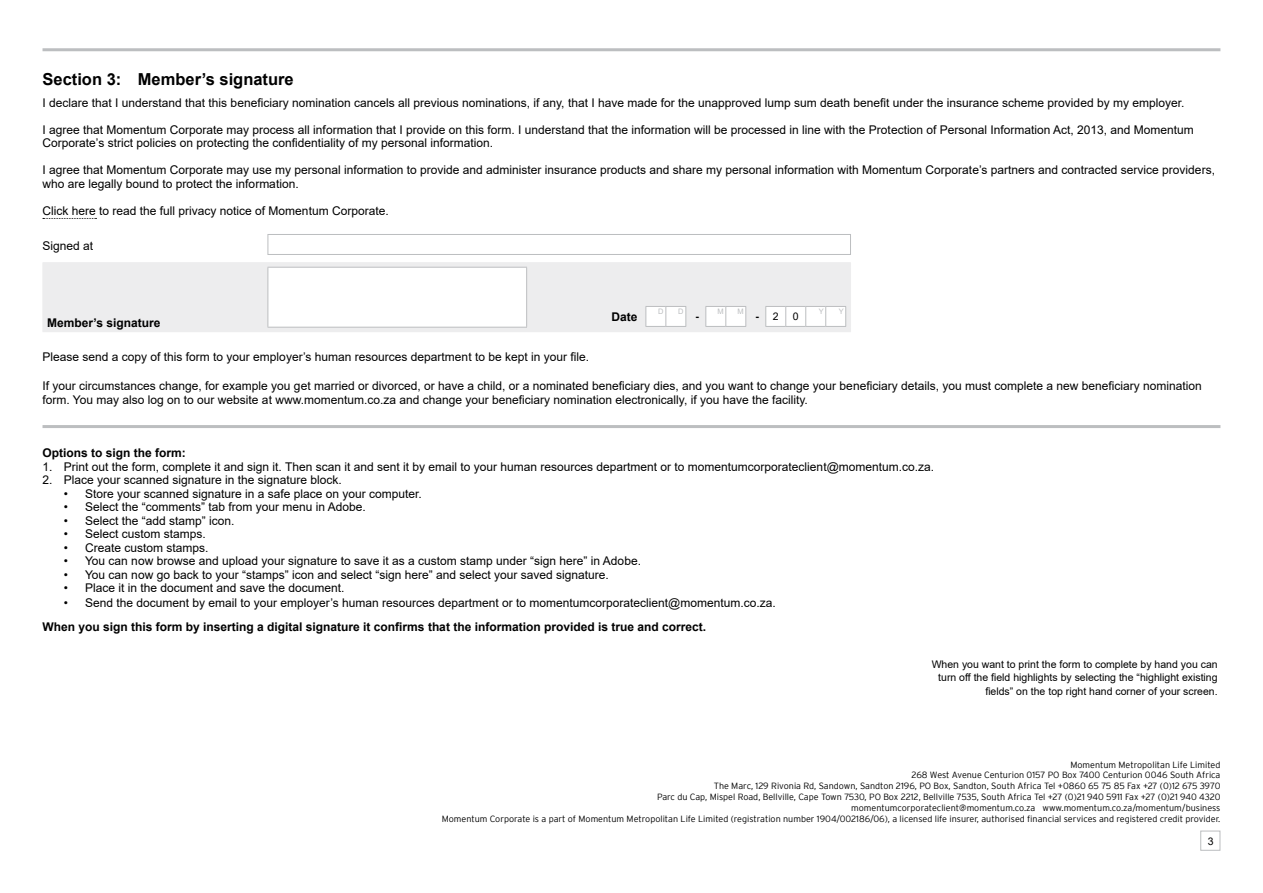
<style>
.page{position:relative;width:1263px;height:893px;background:#fff}
.page>*{position:absolute;margin:0;border:0;box-sizing:border-box;transform-origin:0 0}
.t1{font:700 16.5px "Arial";color:#000}
.t2{font:12px/13.5px "Arial";color:#000}
.t3{font:700 12px "Arial";color:#000}
.t4{font:10.5px/13.5px "Arial";color:#000;text-align:right}
.t5{font:700 10.5px "Arial";color:#000}
.t6{font:300 9px/10.8px "Interstate";color:#000;text-align:right}
.t7{font:7.5px "Arial";color:#bcbec0}
.s1{font-weight:400}
</style>
<div class="page">
<svg style="left:43px;top:218px;width:53px;height:1px"></svg>
<hr style="left:43px;top:48px;width:1177px;height:3px;background:#bcbec0">
<div style="left:268px;top:234px;width:583px;height:21px;border:1px solid #bcbec0"></div>
<div style="left:44px;top:263px;width:806px;height:68px;background:#ededee"></div>
<div style="left:268px;top:267px;width:259px;height:60px;background:#fff"></div>
<hr style="left:43px;top:262px;width:225px;height:1px;background:#ededee">
<hr style="left:43px;top:267px;width:1px;height:60px;background:#ededee">
<hr style="left:43px;top:331px;width:225px;height:1px;background:#ededee">
<hr style="left:268px;top:262px;width:259px;height:1px;background:#ededee">
<hr style="left:527px;top:262px;width:324px;height:1px;background:#ededee">
<hr style="left:527px;top:267px;width:324px;height:1px;background:#ededee">
<hr style="left:850px;top:268px;width:1px;height:59px;background:#ededee">
<hr style="left:527px;top:327px;width:324px;height:1px;background:#ededee">
<hr style="left:268px;top:331px;width:259px;height:1px;background:#ededee">
<hr style="left:527px;top:331px;width:324px;height:1px;background:#ededee">
<hr style="left:267px;top:267px;width:260px;height:1px;background:#bcbec0">
<hr style="left:267px;top:268px;width:1px;height:59px;background:#bcbec0">
<hr style="left:526px;top:268px;width:1px;height:59px;background:#bcbec0">
<hr style="left:267px;top:327px;width:260px;height:1px;background:#bcbec0">
<svg style="left:645px;top:306px;width:206px;height:25px"></svg>
<hr style="left:43px;top:425px;width:1177px;height:3px;background:#bcbec0">
<div style="left:1200px;top:831px;width:20px;height:20px;background:#fff;border:1px solid #bcbec0"></div>
<h1 class="t1" style="left:43px;top:67px;width:253px">Section 3: Member’s signature</h1>
<p class="t2" style="left:43px;top:95px;width:1143px">I declare that I understand that this beneficiary nomination cancels all previous nominations, if any, that I have made for the unapproved lump sum death benefit under the insurance scheme provided by my employer.</p>
<p class="t2" style="left:43px;top:122px;width:1153px">I agree that Momentum Corporate may process all information that I provide on this form. I understand that the information will be processed in line with the Protection of Personal Information Act, 2013, and Momentum<br>Corporate’s strict policies on protecting the confidentiality of my personal information.</p>
<p class="t2" style="left:43px;top:163px;width:1174px">I agree that Momentum Corporate may use my personal information to provide and administer insurance products and share my personal information with Momentum Corporate’s partners and contracted service providers, who are legally bound to protect the information.</p>
<p class="t2" style="left:43px;top:204px;width:348px">Click here to read the full privacy notice of Momentum Corporate.</p>
<p class="t2" style="left:43px;top:239px;width:52px">Signed at</p>
<p class="t3" style="left:47px;top:315px;width:115px">Member’s signature</p>
<p class="t3" style="left:611px;top:308px;width:28px">Date</p>
<p class="t7" style="left:658px;top:306px;width:7px">D</p>
<p class="t7" style="left:678px;top:306px;width:7px">D</p>
<p class="t5" style="left:695px;top:309px;width:5px">-</p>
<p class="t7" style="left:717px;top:306px;width:8px">M</p>
<p class="t7" style="left:737px;top:306px;width:8px">M</p>
<p class="t5" style="left:755px;top:309px;width:25px">- <span class="s1">2</span></p>
<p class="t4" style="left:793px;top:310px;width:7px">0</p>
<p class="t7" style="left:819px;top:306px;width:7px">Y</p>
<p class="t7" style="left:839px;top:306px;width:7px">Y</p>
<p class="t2" style="left:43px;top:350px;width:548px">Please send a copy of this form to your employer’s human resources department to be kept in your file.</p>
<p class="t2" style="left:43px;top:378px;width:1161px;line-height:14.4px">If your circumstances change, for example you get married or divorced, or have a child, or a nominated beneficiary dies, and you want to change your beneficiary details, you must complete a new beneficiary nomination form. You may also log on to our website at www.momentum.co.za and change your beneficiary nomination electronically, if you have the facility.</p>
<p class="t3" style="left:43px;top:445px;width:145px">Options to sign the form:</p>
<p class="t2" style="left:43px;top:460px;width:893px">1. Print out the form, complete it and sign it. Then scan it and sent it by email to your human resources department or to momentumcorporateclient@momentum.co.za.</p>
<p class="t2" style="left:43px;top:473px;width:301px">2. Place your scanned signature in the signature block.</p>
<p class="t2" style="left:64px;top:487px;width:360px">• Store your scanned signature in a safe place on your computer.</p>
<p class="t2" style="left:64px;top:500px;width:304px">• Select the “comments” tab from your menu in Adobe.</p>
<p class="t2" style="left:64px;top:514px;width:172px">• Select the “add stamp” icon.</p>
<p class="t2" style="left:64px;top:527px;width:143px">• Select custom stamps.</p>
<p class="t2" style="left:64px;top:541px;width:146px">• Create custom stamps.</p>
<p class="t2" style="left:64px;top:554px;width:579px">• You can now browse and upload your signature to save it as a custom stamp under “sign here” in Adobe.</p>
<p class="t2" style="left:64px;top:568px;width:547px">• You can now go back to your “stamps” icon and select “sign here” and select your saved signature.</p>
<p class="t2" style="left:64px;top:581px;width:282px">• Place it in the document and save the document.</p>
<p class="t2" style="left:64px;top:596px;width:713px">• Send the document by email to your employer’s human resources department or to momentumcorporateclient@momentum.co.za.</p>
<p class="t3" style="left:43px;top:619px;width:665px">When you sign this form by inserting a digital signature it confirms that the information provided is true and correct.</p>
<p class="t4" style="left:932px;top:657px;width:287px">When you want to print the form to complete by hand you can turn off the field highlights by selecting the “highlight existing fields” on the top right hand corner of your screen.</p>
<p class="t6" style="left:442px;top:759px;width:780px">Momentum Metropolitan Life Limited<br>268 West Avenue Centurion 0157 PO Box 7400 Centurion 0046 South Africa<br>The Marc, 129 Rivonia Rd, Sandown, Sandton 2196, PO Box, Sandton, South Africa Tel +0860 65 75 85 Fax +27 (0)12 675 3970<br>Parc du Cap, Mispel Road, Bellville, Cape Town 7530, PO Box 2212, Bellville 7535, South Africa Tel +27 (0)21 940 5911 Fax +27 (0)21 940 4320<br>momentumcorporateclient@momentum.co.za www.momentum.co.za/momentum/business<br>Momentum Corporate is a part of Momentum Metropolitan Life Limited (registration number 1904/002186/06), a licensed life insurer, authorised financial services and registered credit provider.</p>
<p class="t4" style="left:1208px;top:834px;width:7px">3</p>
</div>
